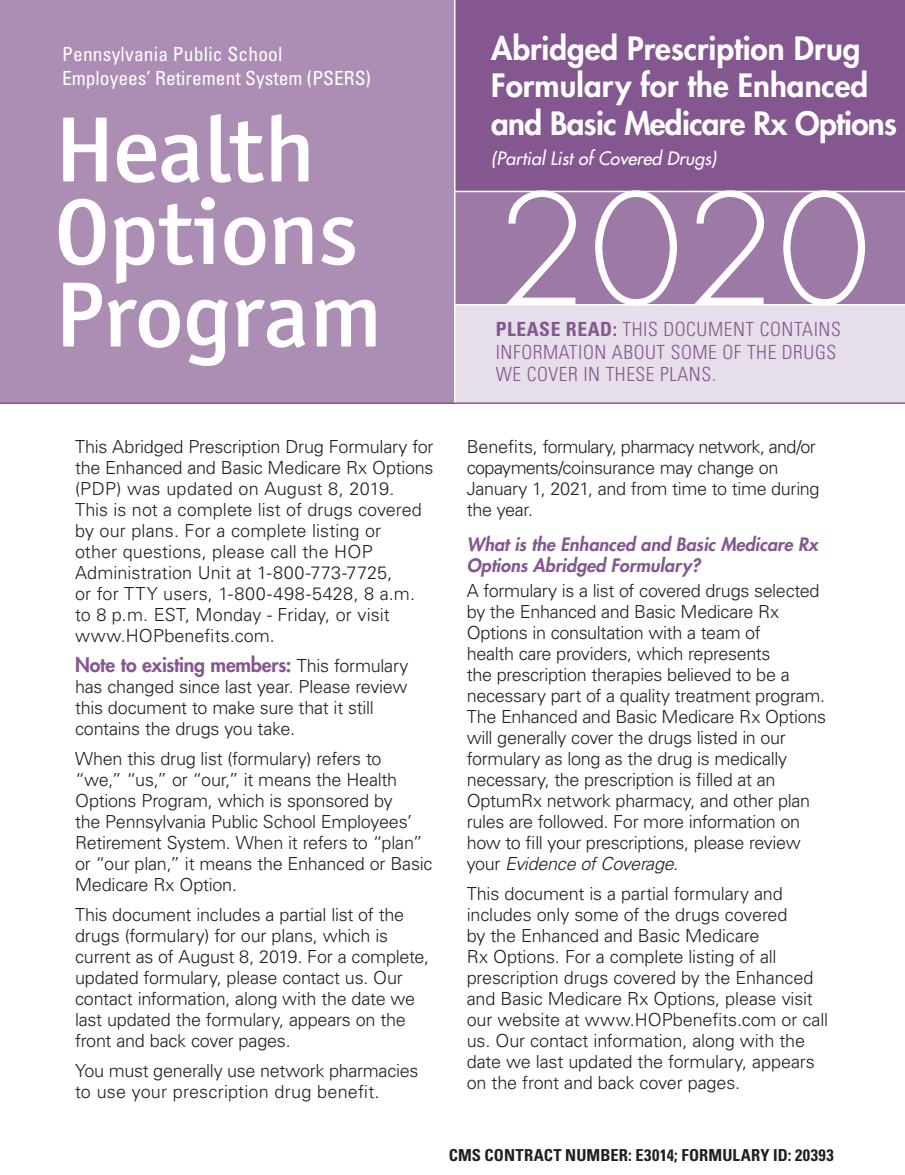
<style>
.page{position:relative;width:905px;height:1175px;background:#fff}
.page>*{position:absolute;margin:0;border:0;box-sizing:border-box;transform-origin:0 0}
.CK_A_head{font:300 149.25px "Futura Std";color:#fff}
.Head_2{font:500 93px/82.5px "Officina San ITC";letter-spacing:-.01em;color:#fff;scale:1.06 1}
.AHead_1nest{font:800 31.35px/37.5px "Futura Std";color:#fff}
.intro_text{font:300 condensed 19.5px/22.5px "Univers LT Std";letter-spacing:.03em;color:#855791}
.Head_1{font:condensed 19.5px/24px "Univers LT Std";color:#fff}
.CK_Body{font:800 19.5px "Futura Std";letter-spacing:-.01em;color:#855791}
.CK_Body-2{font:300 18px/21px "Univers LT Std";letter-spacing:-.015em;color:#231f20}
.CK_Body-3{font:300 18px/21px "Univers LT Std";letter-spacing:.005em;color:#231f20}
.CK_B_head{font:italic 800 18px/21px "Futura Std";color:#855791}
.AHead_1nest-2{font:italic 500 18px "Futura Std";color:#fff}
.CK_Body-4{font:700 condensed 16.5px "Univers LT Std";letter-spacing:.01em;color:#231f20}
.s1{font-weight:700}
.s2{font-family:"Univers LT Std";font-weight:300;font-size:18px;color:#231f20}
.s3{font-style:italic}
</style>
<div class="page">
<div style="left:454px;top:190px;width:450px;height:115px;background:#9d7aa6"></div>
<div style="left:454px;top:305px;width:450px;height:98px;background:#e6dee9"></div>
<div style="left:0;top:0;width:454px;height:403px;background:#ac8eb4"></div>
<div style="left:455px;top:0;width:449px;height:190px;background:#855791"></div>
<hr style="left:454px;top:0;width:1px;height:403px;background:#fff">
<hr style="left:454px;top:191px;width:450px;height:1px;background:#fff">
<hr style="left:455px;top:304px;width:449px;height:1px;background:#fff">
<hr style="left:0;top:402px;width:904px;height:2px;background:#855791">
<h1 class="Head_1" style="left:62px;top:42px;width:310px">Pennsylvania Public School<br>Employees’ Retirement System (PSERS)</h1>
<h1 class="Head_2" style="left:54px;top:108px;width:311px">Health<br>Options<br>Program</h1>
<h1 class="AHead_1nest" style="left:491px;top:29px;width:407px">Abridged Prescription Drug<br>Formulary for the Enhanced and Basic Medicare Rx Options</h1>
<h1 class="AHead_1nest-2" style="left:491px;top:147px;width:227px">(Partial List of Covered Drugs)</h1>
<h1 class="CK_A_head" style="left:495px;top:159px;width:376px">2020</h1>
<p class="intro_text" style="left:495px;top:318px;width:346px"><span class="s1">PLEASE READ:</span> THIS DOCUMENT CONTAINS<br>INFORMATION ABOUT SOME OF THE DRUGS<br>WE COVER IN THESE PLANS.</p>
<p class="CK_Body-3" style="left:75px;top:436px;width:360px">This Abridged Prescription Drug Formulary for the Enhanced and Basic Medicare Rx Options (PDP) was updated on August 8, 2019.<br>This is not a complete list of drugs covered by our plans. For a complete listing or<br>other questions, please call the HOP Administration Unit at 1-800-773-7725,<br>or for TTY users, 1-800-498-5428, 8 a.m. to 8 p.m. EST, Monday - Friday, or visit www.HOPbenefits.com.</p>
<p class="CK_Body" style="left:75px;top:652px;width:335px">Note to existing members: <span class="s2">This formulary</span></p>
<p class="CK_Body-2" style="left:75px;top:676px;width:334px">has changed since last year. Please review this document to make sure that it still contains the drugs you take.</p>
<p class="CK_Body-2" style="left:75px;top:748px;width:359px">When this drug list (formulary) refers to “we,” “us,” or “our,” it means the Health Options Program, which is sponsored by<br>the Pennsylvania Public School Employees’ Retirement System. When it refers to “plan” or “our plan,” it means the Enhanced or Basic Medicare Rx Option.</p>
<p class="CK_Body-2" style="left:75px;top:904px;width:355px">This document includes a partial list of the drugs (formulary) for our plans, which is current as of August 8, 2019. For a complete, updated formulary, please contact us. Our contact information, along with the date we last updated the formulary, appears on the front and back cover pages.</p>
<p class="CK_Body-2" style="left:75px;top:1060px;width:345px">You must generally use network pharmacies to use your prescription drug benefit.</p>
<p class="CK_Body-2" style="left:466px;top:436px;width:354px">Benefits, formulary, pharmacy network, and/or copayments/coinsurance may change on January 1, 2021, and from time to time during the year.</p>
<h2 class="CK_B_head" style="left:466px;top:533px;width:353px">What is the Enhanced and Basic Medicare Rx<br>Options Abridged Formulary?</h2>
<p class="CK_Body-2" style="left:466px;top:580px;width:361px">A formulary is a list of covered drugs selected by the Enhanced and Basic Medicare Rx Options in consultation with a team of<br>health care providers, which represents<br>the prescription therapies believed to be a necessary part of a quality treatment program.<br>The Enhanced and Basic Medicare Rx Options will generally cover the drugs listed in our formulary as long as the drug is medically necessary, the prescription is filled at an OptumRx network pharmacy, and other plan rules are followed. For more information on how to fill your prescriptions, please review your <span class="s3">Evidence of Coverage.</span></p>
<p class="CK_Body-2" style="left:466px;top:883px;width:363px">This document is a partial formulary and includes only some of the drugs covered<br>by the Enhanced and Basic Medicare<br>Rx Options. For a complete listing of all prescription drugs covered by the Enhanced and Basic Medicare Rx Options, please visit our website at www.HOPbenefits.com or call us. Our contact information, along with the date we last updated the formulary, appears on the front and back cover pages.</p>
<p class="CK_Body-4" style="left:448px;top:1145px;width:386px">CMS CONTRACT NUMBER: E3014; FORMULARY ID: 20393</p>
</div>
